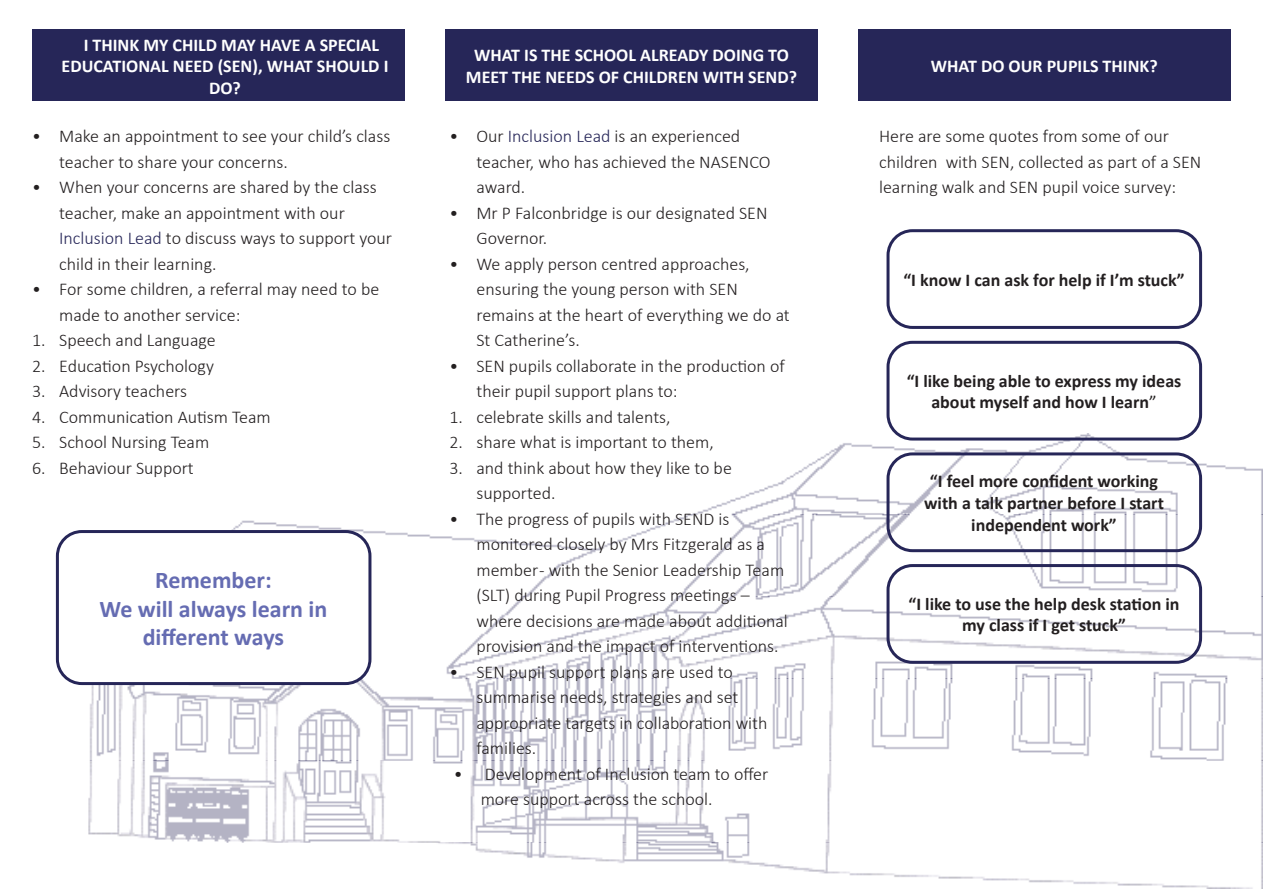
<style>
.page{position:relative;width:1263px;height:893px;background:#fff}
.page>*{position:absolute;margin:0;border:0;box-sizing:border-box;transform-origin:0 0}
.t1{font:700 24px/28.8px "Calibri";color:#656cb2;text-align:center}
.t2{font:300 18px/25.5px "Calibri";color:#231f20}
.t3{font:700 18px/21.6px "Calibri";color:#231f20;text-align:center}
.t4{font:700 18px/21.6px "Calibri";color:#fff;text-align:center}
.s1{color:#fff}
.s2{font-weight:400}
</style>
<div class="page">
<img style="left:75px;top:433px;width:1188px;height:455px">
<div style="left:32px;top:30px;width:373px;height:71px;background:#262658"></div>
<div style="left:445px;top:30px;width:373px;height:71px;background:#262658"></div>
<div style="left:858px;top:30px;width:373px;height:71px;background:#262658"></div>
<div style="left:57px;top:531px;width:313px;height:153px;background:#fff;border-radius:24px"></div>
<div style="left:56px;top:530px;width:315px;height:155px;border:3px solid #262658;border-radius:24px"></div>
<div style="left:886px;top:229px;width:316px;height:100px;border:3px solid #262658;border-radius:24px"></div>
<div style="left:886px;top:341px;width:316px;height:100px;border:3px solid #262658;border-radius:24px"></div>
<div style="left:886px;top:452px;width:316px;height:100px;border:3px solid #262658;border-radius:24px"></div>
<div style="left:886px;top:564px;width:316px;height:100px;border:3px solid #262658;border-radius:24px"></div>
<p class="t4" style="left:84px;top:34px;width:297px">I THINK MY CHILD MAY HAVE A SPECIAL</p>
<p class="t4" style="left:62px;top:55px;width:328px">EDUCATIONAL NEED (SEN), WHAT SHOULD I</p>
<p class="t4" style="left:209px;top:77px;width:33px">DO?</p>
<p class="t2" style="left:59px;top:123px;width:333px;text-indent:-27px">• Make an appointment to see your child’s class teacher to share your concerns.</p>
<p class="t2" style="left:59px;top:174px;width:334px;text-indent:-27px">• When your concerns are shared by the class teacher, make an appointment with our <span class="s1">Inclusion Lead</span> to discuss ways to support your child in their learning.</p>
<p class="t2" style="left:59px;top:276px;width:322px;text-indent:-27px">• For some children, a referral may need to be made to another service:</p>
<p class="t2" style="left:32px;top:327px;width:185px">1. Speech and Language</p>
<p class="t2" style="left:32px;top:353px;width:183px">2. Education Psychology</p>
<p class="t2" style="left:32px;top:378px;width:156px">3. Advisory teachers</p>
<p class="t2" style="left:32px;top:404px;width:240px">4. Communication Autism Team</p>
<p class="t2" style="left:32px;top:429px;width:179px">5. School Nursing Team</p>
<p class="t2" style="left:32px;top:455px;width:163px">6. Behaviour Support</p>
<p class="t1" style="left:155px;top:565px;width:118px">Remember:</p>
<p class="t1" style="left:99px;top:594px;width:229px">We will always learn in different ways</p>
<p class="t4" style="left:466px;top:44px;width:333px">WHAT IS THE SCHOOL ALREADY DOING TO<br>MEET THE NEEDS OF CHILDREN WITH SEND?</p>
<p class="t4" style="left:931px;top:55px;width:228px">WHAT DO OUR PUPILS THINK?</p>
<p class="t2" style="left:476px;top:123px;width:296px;text-indent:-27px">• Our <span class="s1">Inclusion Lead</span> is an experienced teacher, who has achieved the NASENCO award.</p>
<p class="t2" style="left:476px;top:200px;width:293px;text-indent:-27px">• Mr P Falconbridge is our designated SEN<br>Governor.</p>
<p class="t2" style="left:476px;top:251px;width:315px;text-indent:-27px">• We apply person centred approaches, ensuring the young person with SEN remains at the heart of everything we do at<br>St Catherine’s.</p>
<p class="t2" style="left:476px;top:353px;width:310px;text-indent:-27px">• SEN pupils collaborate in the production of their pupil support plans to:</p>
<p class="t2" style="left:449px;top:404px;width:223px">1. celebrate skills and talents,</p>
<p class="t2" style="left:449px;top:429px;width:266px">2. share what is important to them,</p>
<p class="t2" style="left:476px;top:455px;width:257px;text-indent:-27px">3. and think about how they like to be supported.</p>
<p class="t2" style="left:476px;top:506px;width:313px;text-indent:-27px">• The progress of pupils with SEND is monitored closely by Mrs Fitzgerald as a member - with the Senior Leadership Team (SLT) during Pupil Progress meetings – where decisions are made about additional provision and the impact of interventions.</p>
<p class="t2" style="left:476px;top:659px;width:293px;text-indent:-27px">• SEN pupil support plans are used to summarise needs, strategies and set appropriate targets in collaboration with families.</p>
<p class="t2" style="left:481px;top:761px;width:289px;text-indent:-27px">• Development of Inclusion team to offer more support across the school.</p>
<p class="t2" style="left:879px;top:123px;width:324px">Here are some quotes from some of our children with SEN, collected as part of a SEN learning walk and SEN pupil voice survey:</p>
<p class="t3" style="left:903px;top:269px;width:283px">“I know I can ask for help if I’m stuck”</p>
<p class="t3" style="left:907px;top:370px;width:276px">“I like being able to express my ideas about myself and how I learn<span class="s2">”</span></p>
<p class="t3" style="left:924px;top:470px;width:241px">“I feel more confident working with a talk partner before I start independent work”</p>
<p class="t3" style="left:908px;top:593px;width:272px">“I like to use the help desk station in my class if I get stuck”</p>
</div>
